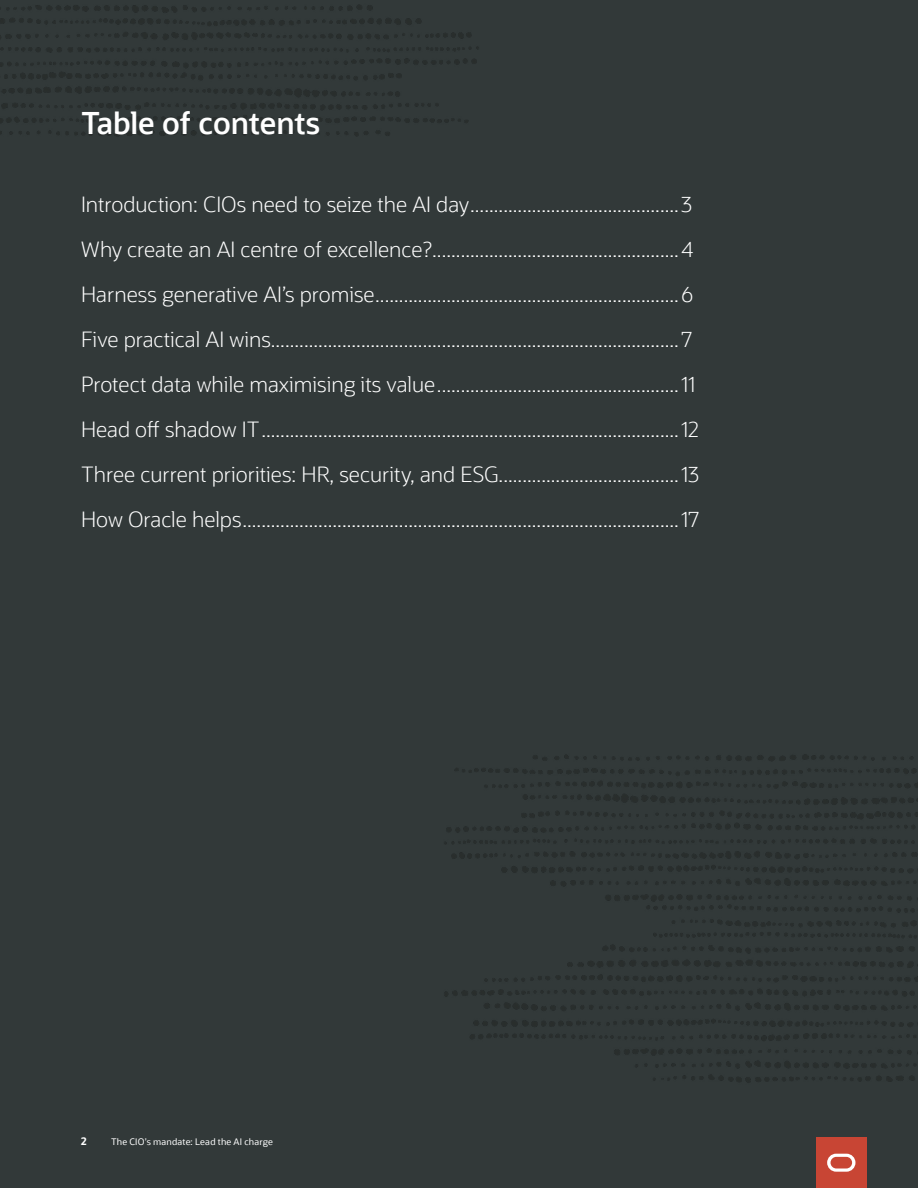
<style>
.page{position:relative;width:918px;height:1188px;background:#323939}
.page>*{position:absolute;margin:0;border:0;box-sizing:border-box;transform-origin:0 0}
.A__Table_of_content{font:600 30px "Oracle Sans";color:#fff}
.A___Table_of_Content{font:300 21px "Oracle Sans";color:#fff}
.t1{font:700 10.5px "Oracle Sans";color:#fff}
.t2{font:9px "Oracle Sans";letter-spacing:.02em;color:#fff}
</style>
<div class="page">
<div style="left:816px;top:1137px;width:51px;height:51px;background:#c84534"></div>
<svg style="left:827px;top:1154px;width:28px;height:18px"></svg>
<p class="A__Table_of_content" style="left:81px;top:104px;width:241px">Table of contents</p>
<p class="A___Table_of_Content" style="left:81px;top:192px;width:612px">Introduction: CIOs need to seize the AI day............................................3</p>
<p class="A___Table_of_Content" style="left:81px;top:237px;width:614px">Why create an AI centre of excellence?....................................................4</p>
<p class="A___Table_of_Content" style="left:81px;top:282px;width:614px">Harness generative AI’s promise................................................................6</p>
<p class="A___Table_of_Content" style="left:81px;top:327px;width:613px">Five practical AI wins......................................................................................7</p>
<p class="A___Table_of_Content" style="left:81px;top:372px;width:616px">Protect data while maximising its value...................................................11</p>
<p class="A___Table_of_Content" style="left:81px;top:417px;width:619px">Head off shadow IT........................................................................................12</p>
<p class="A___Table_of_Content" style="left:81px;top:462px;width:620px">Three current priorities: HR, security, and ESG......................................13</p>
<p class="A___Table_of_Content" style="left:81px;top:507px;width:620px">How Oracle helps............................................................................................17</p>
<p class="t1" style="left:81px;top:1134px;width:7px">2</p>
<p class="t2" style="left:111px;top:1136px;width:164px">The CIO’s mandate: Lead the AI charge</p>
</div>
